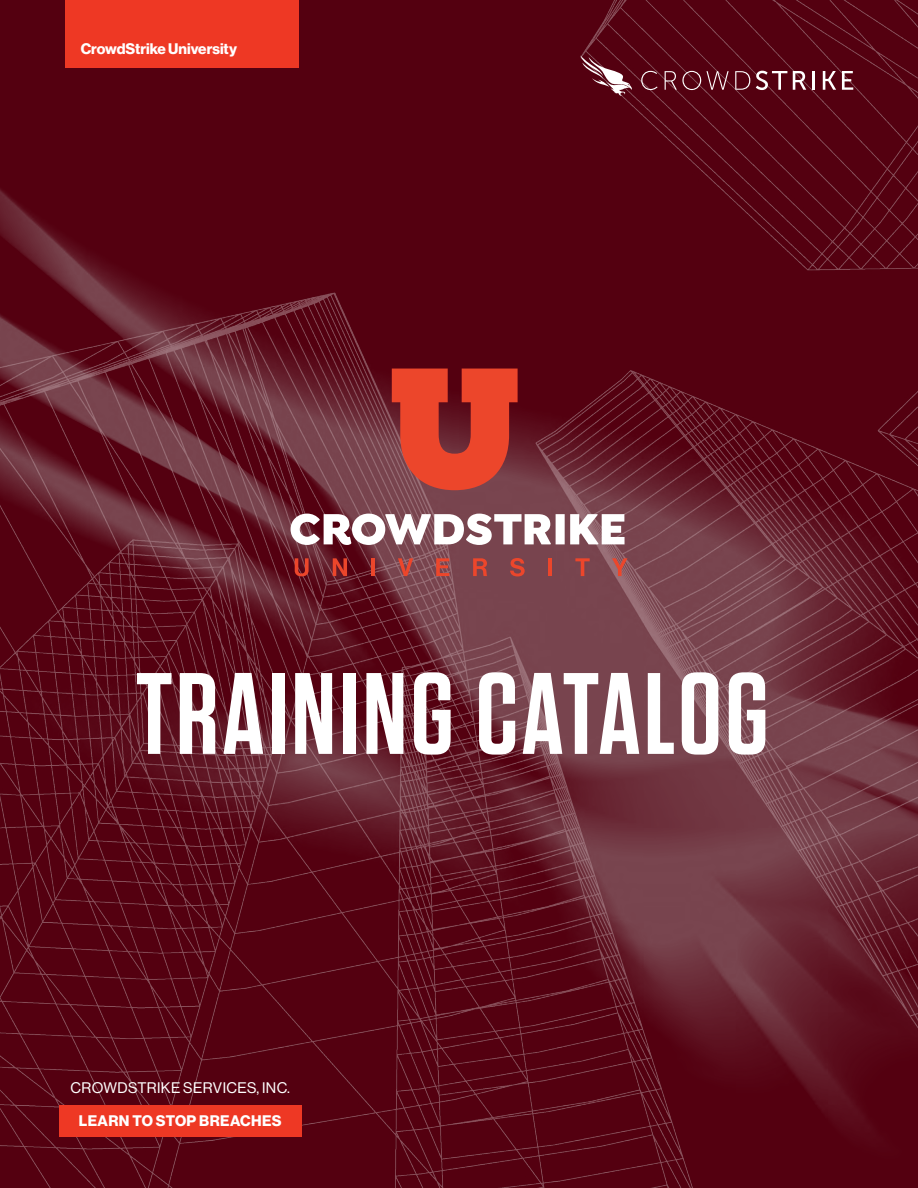
<style>
.page{position:relative;width:918px;height:1188px;background:#fff}
.page>*{position:absolute;margin:0;border:0;box-sizing:border-box;transform-origin:0 0}
.t1{font:600 115.5px "Tungsten";letter-spacing:.03em;color:#fff}
.t2{font:15px "Haas Grot Disp 55 Roman";letter-spacing:.025em;color:#fff}
.t3{font:700 15px "Haas Grot Disp 75";color:#fff}
.t4{font:700 15px "Haas Grot Disp 75";letter-spacing:.025em;color:#fff}
</style>
<div class="page">
<img style="left:0;top:0;width:918px;height:1188px">
<div style="left:60px;top:1105px;width:242px;height:32px;background:#ee3824"></div>
<svg style="left:580px;top:55px;width:53px;height:41px"></svg>
<svg style="left:641px;top:71px;width:17px;height:19px"></svg>
<svg style="left:665px;top:71px;width:64px;height:19px"></svg>
<svg style="left:735px;top:71px;width:15px;height:19px"></svg>
<svg style="left:756px;top:71px;width:31px;height:19px"></svg>
<svg style="left:793px;top:71px;width:13px;height:19px"></svg>
<hr style="left:812px;top:71px;width:3px;height:19px;background:#fff">
<svg style="left:823px;top:71px;width:13px;height:19px"></svg>
<svg style="left:842px;top:71px;width:11px;height:19px"></svg>
<svg style="left:392px;top:369px;width:126px;height:121px;background:#c43d2e"></svg>
<svg style="left:295px;top:558px;width:14px;height:18px"></svg>
<svg style="left:333px;top:558px;width:14px;height:18px"></svg>
<hr style="left:371px;top:558px;width:4px;height:18px;background:#ec462b">
<svg style="left:398px;top:558px;width:15px;height:18px"></svg>
<svg style="left:436px;top:558px;width:13px;height:18px"></svg>
<svg style="left:473px;top:558px;width:14px;height:18px"></svg>
<svg style="left:510px;top:558px;width:15px;height:18px"></svg>
<hr style="left:548px;top:558px;width:4px;height:18px;background:#ec462b">
<svg style="left:575px;top:558px;width:15px;height:18px"></svg>
<svg style="left:612px;top:558px;width:15px;height:18px"></svg>
<svg style="left:291px;top:514px;width:334px;height:31px"></svg>
<div style="left:65px;top:0;width:234px;height:68px;background:#ee3824"></div>
<p class="t3" style="left:81px;top:39px;width:158px">CrowdStrike University</p>
<h1 class="t1" style="left:136px;top:653px;width:634px">TRAINING CATALOG</h1>
<p class="t2" style="left:71px;top:1079px;width:221px">CROWDSTRIKE SERVICES, INC.</p>
<p class="t4" style="left:79px;top:1112px;width:204px">LEARN TO STOP BREACHES</p>
</div>
